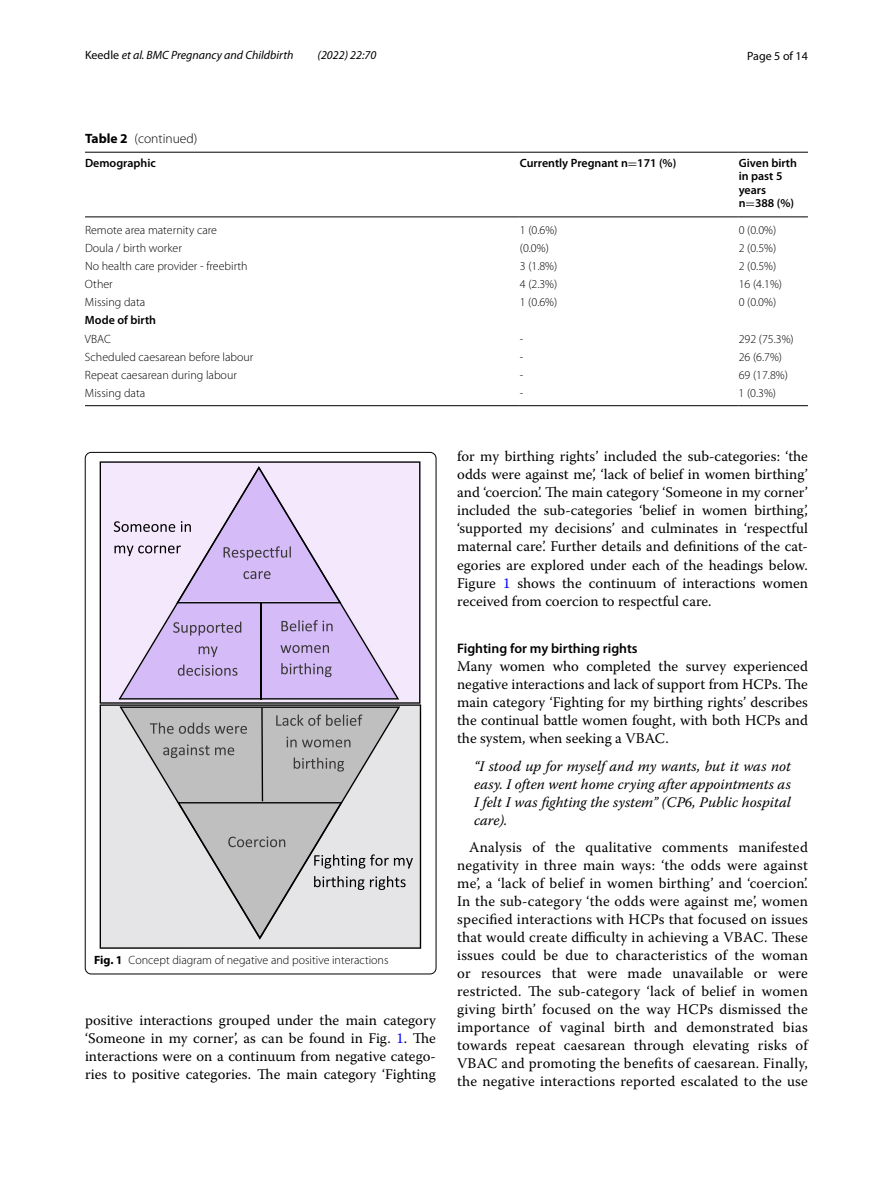
<style>
.page{position:relative;width:893px;height:1187px;background:#fff}
.page>*{position:absolute;margin:0;border:0;box-sizing:border-box;transform-origin:0 0}
.t1{font:14.7px/18px "Warnock Pro";color:#000;text-align:justify}
.t2{font:italic 14.7px/18px "Warnock Pro";color:#000;text-align:justify}
.t3{font:600 13.8px "Myriad Pro";color:#000}
.t4{font:300 13.5px "Myriad Pro";color:#000}
.t5{font:300 12px "Myriad Pro";color:#000}
.t6{font:600 12px/13.5px "Myriad Pro";color:#000}
.t7{font:italic 12px "Myriad Pro";color:#000}
.t8{font:12px "Myriad Pro";color:#000}
.s1{font-style:normal}
.s2{font-weight:700}
.s3{font-family:"MTSY";font-weight:400}
.s4{color:#00f}
</style>
<div class="page">
<hr style="left:85px;top:152px;width:435px;height:1px;background:#000">
<hr style="left:85px;top:217px;width:435px;height:1px;background:#000">
<hr style="left:520px;top:152px;width:219px;height:1px;background:#000">
<hr style="left:520px;top:217px;width:219px;height:1px;background:#000">
<hr style="left:739px;top:152px;width:69px;height:1px;background:#000">
<hr style="left:739px;top:217px;width:69px;height:1px;background:#000">
<hr style="left:85px;top:405px;width:435px;height:1px;background:#000">
<hr style="left:520px;top:405px;width:219px;height:1px;background:#000">
<hr style="left:739px;top:405px;width:69px;height:1px;background:#000">
<svg style="left:100px;top:704px;width:321px;height:244px;background:#c9c9cb"></svg>
<svg style="left:100px;top:461px;width:320px;height:242px;background:#d9cee0"></svg>
<svg style="left:119px;top:706px;width:281px;height:233px;background:#dadadb"></svg>
<svg style="left:118px;top:466px;width:281px;height:233px;background:#ddcaf4"></svg>
<hr style="left:261px;top:601px;width:1px;height:98px;background:#000">
<svg style="left:173px;top:621px;width:68px;height:14px"></svg>
<svg style="left:199px;top:646px;width:19px;height:11px"></svg>
<svg style="left:178px;top:664px;width:59px;height:11px"></svg>
<svg style="left:281px;top:620px;width:52px;height:11px"></svg>
<svg style="left:280px;top:645px;width:49px;height:8px"></svg>
<svg style="left:281px;top:663px;width:51px;height:14px"></svg>
<svg style="left:114px;top:466px;width:227px;height:137px;background:#dfcfef"></svg>
<svg style="left:150px;top:707px;width:263px;height:232px;background:#c7c7c8"></svg>
<p class="t7" style="left:85px;top:48px;width:210px"><span class="s1">Keedle</span> et al. BMC Pregnancy and Childbirth</p>
<p class="t7" style="left:318px;top:48px;width:60px">(2022) 22:70</p>
<p class="t8" style="left:747px;top:48px;width:62px">Page 5 of 14</p>
<p class="t4" style="left:85px;top:131px;width:114px"><span class="s2">Table 2</span> (continued)</p>
<p class="t6" style="left:85px;top:155px;width:72px">Demographic</p>
<p class="t6" style="left:520px;top:155px;width:158px">Currently Pregnant n<span class="s3">=</span>171 (%)</p>
<p class="t6" style="left:739px;top:155px;width:60px">Given birth in past 5 years n<span class="s3">=</span>388 (%)</p>
<p class="t5" style="left:85px;top:223px;width:134px">Remote area maternity care</p>
<p class="t5" style="left:520px;top:223px;width:39px">1 (0.6%)</p>
<p class="t5" style="left:739px;top:223px;width:39px">0 (0.0%)</p>
<p class="t5" style="left:85px;top:241px;width:98px">Doula / birth worker</p>
<p class="t5" style="left:520px;top:241px;width:31px">(0.0%)</p>
<p class="t5" style="left:739px;top:241px;width:39px">2 (0.5%)</p>
<p class="t5" style="left:85px;top:259px;width:164px">No health care provider - freebirth</p>
<p class="t5" style="left:520px;top:259px;width:39px">3 (1.8%)</p>
<p class="t5" style="left:739px;top:259px;width:39px">2 (0.5%)</p>
<p class="t5" style="left:85px;top:277px;width:29px">Other</p>
<p class="t5" style="left:520px;top:277px;width:39px">4 (2.3%)</p>
<p class="t5" style="left:739px;top:277px;width:45px">16 (4.1%)</p>
<p class="t5" style="left:85px;top:295px;width:62px">Missing data</p>
<p class="t5" style="left:520px;top:295px;width:39px">1 (0.6%)</p>
<p class="t5" style="left:739px;top:295px;width:39px">0 (0.0%)</p>
<p class="t6" style="left:85px;top:313px;width:73px">Mode of birth</p>
<p class="t5" style="left:85px;top:332px;width:27px">VBAC</p>
<p class="t5" style="left:520px;top:332px;width:5px">-</p>
<p class="t5" style="left:739px;top:332px;width:57px">292 (75.3%)</p>
<p class="t5" style="left:85px;top:350px;width:170px">Scheduled caesarean before labour</p>
<p class="t5" style="left:520px;top:350px;width:5px">-</p>
<p class="t5" style="left:739px;top:350px;width:45px">26 (6.7%)</p>
<p class="t5" style="left:85px;top:368px;width:153px">Repeat caesarean during labour</p>
<p class="t5" style="left:520px;top:368px;width:5px">-</p>
<p class="t5" style="left:739px;top:368px;width:51px">69 (17.8%)</p>
<p class="t5" style="left:85px;top:386px;width:62px">Missing data</p>
<p class="t5" style="left:520px;top:386px;width:5px">-</p>
<p class="t5" style="left:739px;top:386px;width:39px">1 (0.3%)</p>
<p class="t5" style="left:94px;top:953px;width:296px"><span class="s2">Fig. 1</span> Concept diagram of negative and positive interactions</p>
<p class="t1" style="left:85px;top:1010px;width:352px">positive interactions grouped under the main category ‘Someone in my corner’, as can be found in Fig. <span class="s4">1</span>. The interactions were on a continuum from negative catego&shy;ries to positive categories. The main category ‘Fighting</p>
<p class="t1" style="left:457px;top:447px;width:352px">for my birthing rights’ included the sub-categories: ‘the odds were against me’, ‘lack of belief in women birthing’ and ‘coercion’. The main category ‘Someone in my corner’ included the sub-categories ‘belief in women birthing’, ‘supported my decisions’ and culminates in ‘respectful maternal care’. Further details and definitions of the cat&shy;egories are explored under each of the headings below.<br>Figure <span class="s4">1</span> shows the continuum of interactions women received from coercion to respectful care.</p>
<p class="t3" style="left:457px;top:639px;width:182px">Fighting for my birthing rights</p>
<p class="t1" style="left:457px;top:657px;width:352px">Many women who completed the survey experienced negative interactions and lack of support from HCPs. The main category ‘Fighting for my birthing rights’ describes the continual battle women fought, with both HCPs and the system, when seeking a VBAC.</p>
<p class="t2" style="left:474px;top:756px;width:318px">“I stood up for myself and my wants, but it was not easy. I often went home crying after appointments as I felt I was fighting the system” (CP6, Public hospital care).</p>
<p class="t1" style="left:457px;top:838px;width:352px;text-indent:12px">Analysis of the qualitative comments manifested negativity in three main ways: ‘the odds were against me’, a ‘lack of belief in women birthing’ and ‘coercion’.<br>In the sub-category ‘the odds were against me’, women specified interactions with HCPs that focused on issues that would create difficulty in achieving a VBAC. These issues could be due to characteristics of the woman or resources that were made unavailable or were restricted. The sub-category ‘lack of belief in women giving birth’ focused on the way HCPs dismissed the importance of vaginal birth and demonstrated bias towards repeat caesarean through elevating risks of VBAC and promoting the benefits of caesarean. Finally, the negative interactions reported escalated to the use</p>
</div>
